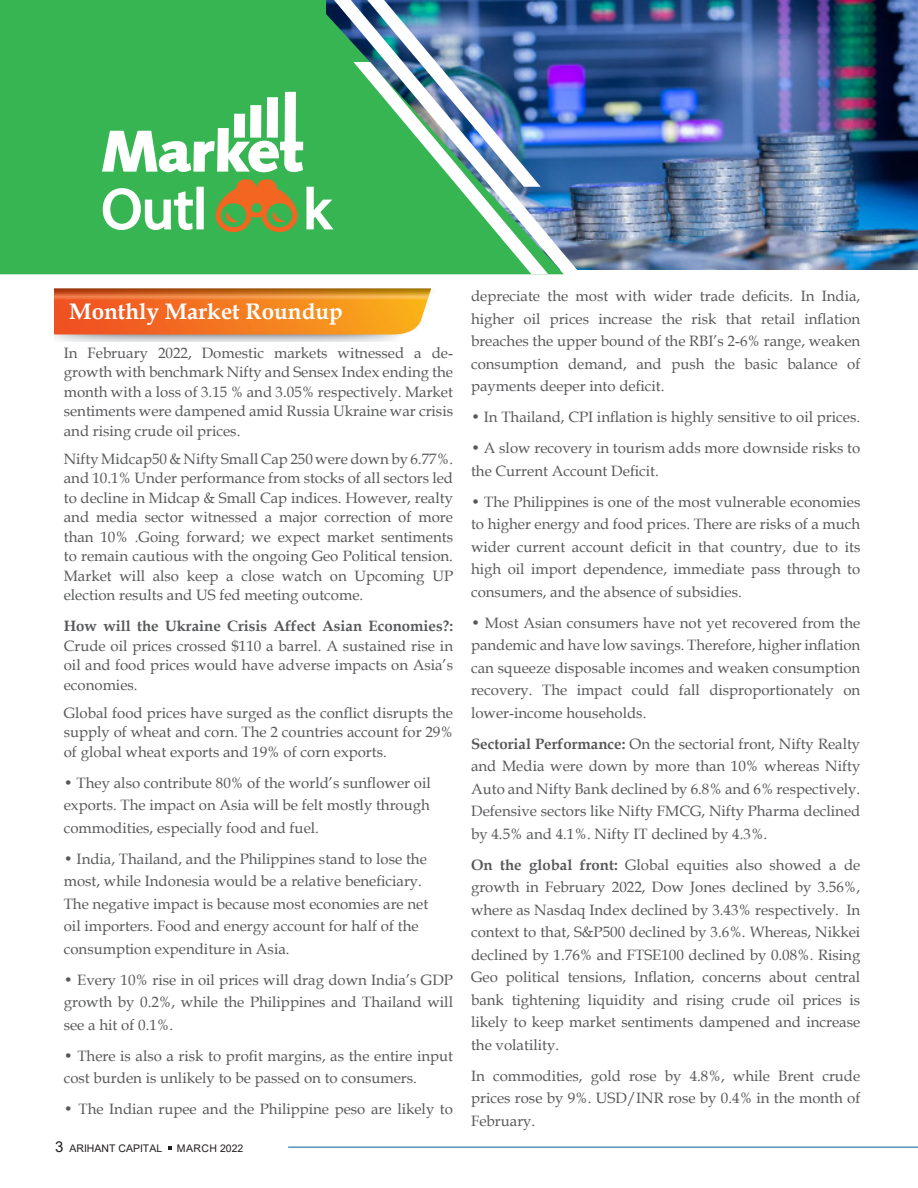
<style>
.page{position:relative;width:918px;height:1188px;background:#fff}
.page>*{position:absolute;margin:0;border:0;box-sizing:border-box;transform-origin:0 0}
.t1{font:57.15px "Myriad Pro";color:#fff}
.General_matter{font:700 22.5px "Book Antiqua";color:#fff}
.t2{font:15px/22.5px "Book Antiqua";color:#57585a;text-align:justify}
.t3{font:10.5px "Arial";color:#231f20}
.t4{font:10.5px "Arial";letter-spacing:.035em;color:#231f20}
.s1{font-weight:700}
.s2{font-size:15px}
</style>
<div class="page">
<img style="left:54px;top:288px;width:378px;height:54px">
<img style="left:581px;top:0;width:337px;height:269px">
<div style="left:0;top:0;width:334px;height:274px;background:#36b552"></div>
<img style="left:334px;top:0;width:247px;height:274px">
<img style="left:353px;top:0;width:195px;height:274px">
<svg style="left:101px;top:91px;width:203px;height:82px"></svg>
<svg style="left:215px;top:179px;width:83px;height:55px;background:#8e8f3a"></svg>
<div style="left:268px;top:98px;width:9px;height:39px;background:#fff"></div>
<div style="left:267px;top:97px;width:11px;height:41px;border:2px solid #fff"></div>
<div style="left:251px;top:106px;width:10px;height:31px;background:#fff"></div>
<div style="left:250px;top:105px;width:11px;height:33px;border:2px solid #fff"></div>
<div style="left:235px;top:114px;width:9px;height:23px;background:#fff"></div>
<div style="left:234px;top:114px;width:11px;height:24px;border:2px solid #fff"></div>
<hr style="left:288px;top:1147px;width:630px;height:1px;background:#01609d">
<h1 class="t1" style="left:102px;top:174px;width:107px">Outl</h1>
<h1 class="t1" style="left:303px;top:174px;width:29px">k</h1>
<p class="General_matter" style="left:69px;top:296px;width:275px">Monthly Market Roundup</p>
<p class="t2" style="left:64px;top:342px;width:391px;line-height:19.5px">In February 2022, Domestic markets witnessed a de&shy;growth with benchmark Nifty and Sensex Index ending the month with a loss of 3.15 % and 3.05% respectively. Market sentiments were dampened amid Russia Ukraine war crisis and rising crude oil prices.</p>
<p class="t2" style="left:64px;top:448px;width:391px;line-height:19.5px">Nifty Midcap50 &amp; Nifty Small Cap 250 were down by 6.77%. and 10.1% Under performance from stocks of all sectors led to decline in Midcap &amp; Small Cap indices. However, realty and media sector witnessed a major correction of more than 10% .Going forward; we expect market sentiments to remain cautious with the ongoing Geo Political tension.<br>Market will also keep a close watch on Upcoming UP election results and US fed meeting outcome.</p>
<p class="t2" style="left:64px;top:616px;width:391px;line-height:19.5px"><span class="s1">How will the Ukraine Crisis Affect Asian Economies?:<br></span>Crude oil prices crossed $110 a barrel. A sustained rise in oil and food prices would have adverse impacts on Asia’s economies.</p>
<p class="t2" style="left:64px;top:702px;width:391px;line-height:19.5px">Global food prices have surged as the conflict disrupts the supply of wheat and corn. The 2 countries account for 29% of global wheat exports and 19% of corn exports.</p>
<p class="t2" style="left:64px;top:771px;width:369px">• They also contribute 80% of the world’s sunflower oil exports. The impact on Asia will be felt mostly through commodities, especially food and fuel.</p>
<p class="t2" style="left:64px;top:847px;width:366px;text-align:left">• India, Thailand, and the Philippines stand to lose the most, while Indonesia would be a relative beneficiary.<br>The negative impact is because most economies are net oil importers. Food and energy account for half of the consumption expenditure in Asia.</p>
<p class="t2" style="left:64px;top:968px;width:391px">• Every 10% rise in oil prices will drag down India’s GDP growth by 0.2%, while the Philippines and Thailand will see a hit of 0.1%.</p>
<p class="t2" style="left:64px;top:1044px;width:391px">• There is also a risk to profit margins, as the entire input cost burden is unlikely to be passed on to consumers.</p>
<p class="t2" style="left:64px;top:1097px;width:391px">• The Indian rupee and the Philippine peso are likely to</p>
<p class="t3" style="left:55px;top:1141px;width:108px"><span class="s2">3</span> ARIHANT CAPITAL</p>
<p class="t4" style="left:177px;top:1141px;width:68px">MARCH 2022</p>
<p class="t2" style="left:471px;top:284px;width:391px">depreciate the most with wider trade deficits. In India, higher oil prices increase the risk that retail inflation breaches the upper bound of the RBI’s 2-6% range, weaken consumption demand, and push the basic balance of payments deeper into deficit.</p>
<p class="t2" style="left:471px;top:405px;width:391px">• In Thailand, CPI inflation is highly sensitive to oil prices.</p>
<p class="t2" style="left:471px;top:436px;width:391px">• A slow recovery in tourism adds more downside risks to the Current Account Deficit.</p>
<p class="t2" style="left:471px;top:490px;width:391px">• The Philippines is one of the most vulnerable economies to higher energy and food prices. There are risks of a much wider current account deficit in that country, due to its high oil import dependence, immediate pass through to consumers, and the absence of subsidies.</p>
<p class="t2" style="left:471px;top:611px;width:391px">• Most Asian consumers have not yet recovered from the pandemic and have low savings. Therefore, higher inflation can squeeze disposable incomes and weaken consumption recovery. The impact could fall disproportionately on lower-income households.</p>
<p class="t2" style="left:471px;top:732px;width:391px"><span class="s1">Sectorial Performance:</span> On the sectorial front, Nifty Realty and Media were down by more than 10% whereas Nifty Auto and Nifty Bank declined by 6.8% and 6% respectively.<br>Defensive sectors like Nifty FMCG, Nifty Pharma declined by 4.5% and 4.1%. Nifty IT declined by 4.3%.</p>
<p class="t2" style="left:471px;top:853px;width:391px"><span class="s1">On the global front:</span> Global equities also showed a de growth in February 2022, Dow Jones declined by 3.56%, where as Nasdaq Index declined by 3.43% respectively. In context to that, S&amp;P500 declined by 3.6%. Whereas, Nikkei declined by 1.76% and FTSE100 declined by 0.08%. Rising Geo political tensions, Inflation, concerns about central bank tightening liquidity and rising crude oil prices is likely to keep market sentiments dampened and increase the volatility.</p>
<p class="t2" style="left:471px;top:1064px;width:391px">In commodities, gold rose by 4.8%, while Brent crude prices rose by 9%. USD/INR rose by 0.4% in the month of February.</p>
</div>
